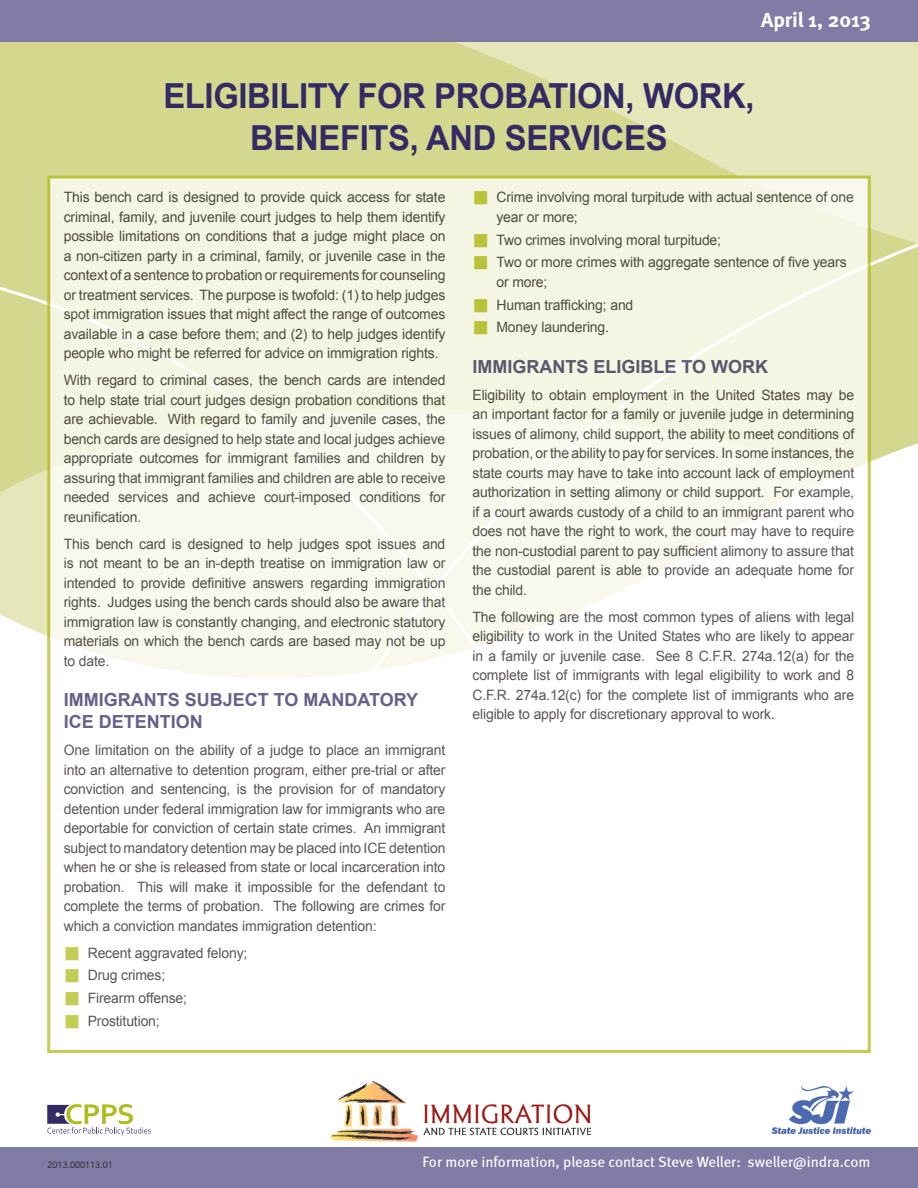
<style>
.page{position:relative;width:918px;height:1188px;background:#fff}
.page>*{position:absolute;margin:0;border:0;box-sizing:border-box;transform-origin:0 0}
.t1{font:700 34.5px/41.4px "Arial";letter-spacing:-.01em;color:#342b65;text-align:center;scale:.95 1}
.t2{font:700 21px "Meta";color:#fff}
.t3{font:700 18px/21.6px "Arial";color:#342b65}
.t4{font:15px "Meta";color:#fff}
.t5{font:14.25px/19.5px "Arial";letter-spacing:-.01em;color:#231f20;text-align:justify}
.t6{font:9px "Avenir";color:#231f20}
</style>
<div class="page">
<div style="left:0;top:42px;width:281px;height:258px;background:#d4d88e"></div>
<svg style="left:281px;top:42px;width:637px;height:258px;background:#dcdfa2"></svg>
<svg style="left:0;top:300px;width:918px;height:336px;fill:#d4d88e"></svg>
<div style="left:0;top:0;width:918px;height:42px;background:#807ca5"></div>
<div style="left:0;top:1148px;width:918px;height:40px;background:#807ca5"></div>
<svg style="left:47px;top:1104px;width:104px;height:31px"></svg>
<img style="left:772px;top:1086px;width:99px;height:48px">
<img style="left:330px;top:1081px;width:260px;height:60px">
<div style="left:49px;top:177px;width:820px;height:875px;background:linear-gradient(to bottom,#f3f4df,#fff)"></div>
<svg style="left:66px;top:947px;width:13px;height:13px"></svg>
<svg style="left:66px;top:969px;width:13px;height:14px"></svg>
<svg style="left:66px;top:992px;width:13px;height:13px"></svg>
<svg style="left:66px;top:1015px;width:13px;height:13px"></svg>
<svg style="left:475px;top:191px;width:12px;height:14px"></svg>
<svg style="left:475px;top:234px;width:12px;height:13px"></svg>
<svg style="left:475px;top:256px;width:12px;height:14px"></svg>
<svg style="left:475px;top:299px;width:12px;height:13px"></svg>
<svg style="left:475px;top:321px;width:12px;height:14px"></svg>
<h2 class="t2" style="left:761px;top:7px;width:111px">April 1, 2013</h2>
<h1 class="t1" style="left:163px;top:77px;width:624px">ELIGIBILITY FOR PROBATION, WORK,<br>BENEFITS, AND SERVICES</h1>
<p class="t5" style="left:64px;top:188px;width:383px">This bench card is designed to provide quick access for state criminal, family, and juvenile court judges to help them identify possible limitations on conditions that a judge might place on a non-citizen party in a criminal, family, or juvenile case in the context of a sentence to probation or requirements for counseling or treatment services. The purpose is twofold: (1) to help judges spot immigration issues that might affect the range of outcomes available in a case before them; and (2) to help judges identify people who might be referred for advice on immigration rights.</p>
<p class="t5" style="left:64px;top:371px;width:383px">With regard to criminal cases, the bench cards are intended to help state trial court judges design probation conditions that are achievable. With regard to family and juvenile cases, the bench cards are designed to help state and local judges achieve appropriate outcomes for immigrant families and children by assuring that immigrant families and children are able to receive needed services and achieve court-imposed conditions for reunification.</p>
<p class="t5" style="left:64px;top:534px;width:383px">This bench card is designed to help judges spot issues and is not meant to be an in-depth treatise on immigration law or intended to provide definitive answers regarding immigration rights. Judges using the bench cards should also be aware that immigration law is constantly changing, and electronic statutory materials on which the bench cards are based may not be up to date.</p>
<p class="t3" style="left:64px;top:690px;width:356px">IMMIGRANTS SUBJECT TO MANDATORY<br>ICE DETENTION</p>
<p class="t5" style="left:64px;top:741px;width:383px">One limitation on the ability of a judge to place an immigrant into an alternative to detention program, either pre-trial or after conviction and sentencing, is the provision for of mandatory detention under federal immigration law for immigrants who are deportable for conviction of certain state crimes. An immigrant subject to mandatory detention may be placed into ICE detention when he or she is released from state or local incarceration into probation. This will make it impossible for the defendant to complete the terms of probation. The following are crimes for which a conviction mandates immigration detention:</p>
<p class="t5" style="left:88px;top:941px;width:161px;line-height:22.8px;text-align:left">Recent aggravated felony;<br>Drug crimes;<br>Firearm offense;<br>Prostitution;</p>
<p class="t5" style="left:496px;top:188px;width:359px">Crime involving moral turpitude with actual sentence of one year or more;</p>
<p class="t5" style="left:496px;top:228px;width:352px;line-height:22.8px">Two crimes involving moral turpitude;<br>Two or more crimes with aggregate sentence of five years</p>
<p class="t5" style="left:496px;top:271px;width:138px;line-height:22.8px;text-align:left">or more;<br>Human trafficking; and<br>Money laundering.</p>
<p class="t3" style="left:472px;top:356px;width:297px">IMMIGRANTS ELIGIBLE TO WORK</p>
<p class="t5" style="left:472px;top:385px;width:383px">Eligibility to obtain employment in the United States may be an important factor for a family or juvenile judge in determining issues of alimony, child support, the ability to meet conditions of probation, or the ability to pay for services. In some instances, the state courts may have to take into account lack of employment authorization in setting alimony or child support. For example, if a court awards custody of a child to an immigrant parent who does not have the right to work, the court may have to require the non-custodial parent to pay sufficient alimony to assure that the custodial parent is able to provide an adequate home for the child.</p>
<p class="t5" style="left:472px;top:607px;width:383px">The following are the most common types of aliens with legal eligibility to work in the United States who are likely to appear in a family or juvenile case. See 8 C.F.R. 274a.12(a) for the complete list of immigrants with legal eligibility to work and 8<br>C.F.R. 274a.12(c) for the complete list of immigrants who are eligible to apply for discretionary approval to work.</p>
<p class="t6" style="left:48px;top:1160px;width:67px">2013.000113.01</p>
<p class="t4" style="left:423px;top:1153px;width:449px">For more information, please contact Steve Weller: sweller@indra.com</p>
</div>
